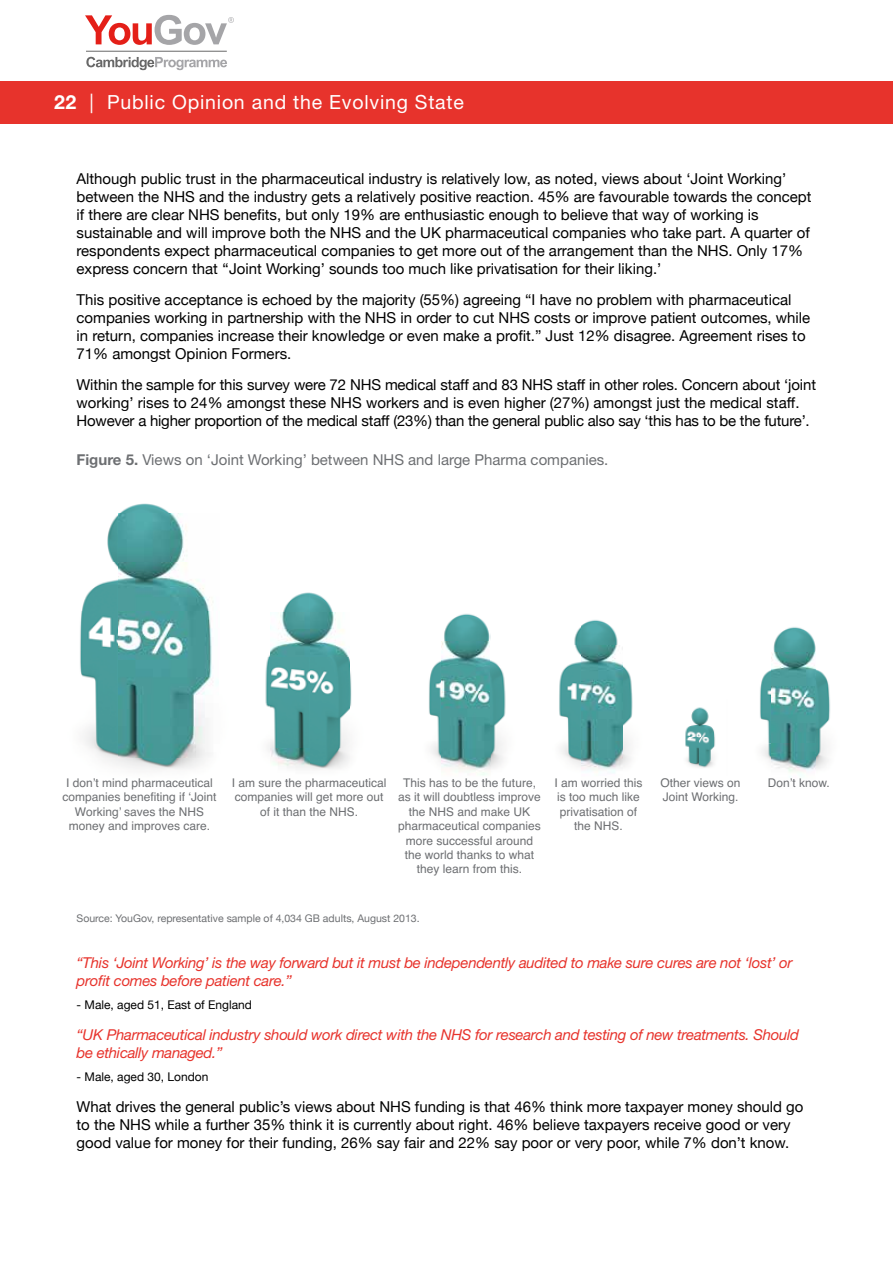
<style>
.page{position:relative;width:893px;height:1263px;background:#fff}
.page>*{position:absolute;margin:0;border:0;box-sizing:border-box;transform-origin:0 0}
.t1{font:19.5px "Helvetica Neue";letter-spacing:.04em;color:#fff}
.t2{font:15px/18px "Helvetica Neue";color:#000}
.t3{font:italic 15px/18px "Helvetica Neue";letter-spacing:-.02em;color:#e7332c}
.t4{font:15px "Helvetica Neue";color:#6d6f72}
.t5{font:12px/14.4px "Helvetica";color:#6d6f72;text-align:center}
.t6{font:12px "Helvetica Neue";color:#000}
.t7{font:10.5px "Helvetica Neue";color:#6d6f72}
.s1{font-weight:700}
</style>
<div class="page">
<div style="left:0;top:81px;width:893px;height:42px;background:#e7332c"></div>
<svg style="left:86px;top:57px;width:141px;height:13px"></svg>
<svg style="left:85px;top:15px;width:149px;height:30px"></svg>
<hr style="left:86px;top:51px;width:141px;height:1px;background:#686868">
<img style="left:760px;top:627px;width:70px;height:149px">
<img style="left:444px;top:613px;width:47px;height:28px">
<img style="left:429px;top:641px;width:77px;height:100px">
<img style="left:431px;top:741px;width:72px;height:34px">
<img style="left:80px;top:503px;width:139px;height:256px">
<img style="left:104px;top:759px;width:100px;height:11px">
<img style="left:265px;top:592px;width:87px;height:178px">
<img style="left:559px;top:619px;width:74px;height:154px">
<img style="left:685px;top:707px;width:30px;height:61px">
<h1 class="t1" style="left:54px;top:90px;width:411px"><span class="s1">22</span> | Public Opinion and the Evolving State</h1>
<p class="t2" style="left:77px;top:171px;width:736px">Although public trust in the pharmaceutical industry is relatively low, as noted, views about ‘Joint Working’ between the NHS and the industry gets a relatively positive reaction. 45% are favourable towards the concept if there are clear NHS benefits, but only 19% are enthusiastic enough to believe that way of working is sustainable and will improve both the NHS and the UK pharmaceutical companies who take part. A quarter of respondents expect pharmaceutical companies to get more out of the arrangement than the NHS. Only 17% express concern that ‘‘Joint Working’ sounds too much like privatisation for their liking. ’</p>
<p class="t2" style="left:77px;top:292px;width:735px">This positive acceptance is echoed by the majority (55%) agreeing “I have no problem with pharmaceutical companies working in partnership with the NHS in order to cut NHS costs or improve patient outcomes, while in return, companies increase their knowledge or even make a profit.” Just 12% disagree. Agreement rises to 71% amongst Opinion Formers.</p>
<p class="t2" style="left:77px;top:376px;width:741px">Within the sample for this survey were 72 NHS medical staff and 83 NHS staff in other roles. Concern about ‘joint working’ rises to 24% amongst these NHS workers and is even higher (27%) amongst just the medical staff.<br>However a higher proportion of the medical staff (23%) than the general public also say ‘this has to be the future’.</p>
<p class="t4" style="left:77px;top:451px;width:533px"><span class="s1">Figure 5.</span> Views on ‘Joint Working’ between NHS and large Pharma companies.</p>
<p class="t5" style="left:63px;top:776px;width:156px">I don’t mind pharmaceutical companies benefiting if ‘Joint<br>Working’ saves the NHS money and improves care.</p>
<p class="t5" style="left:232px;top:776px;width:156px">I am sure the pharmaceutical companies will get more out of it than the NHS.</p>
<p class="t5" style="left:555px;top:776px;width:90px">I am worried this is too much like privatisation of the NHS.</p>
<p class="t5" style="left:661px;top:776px;width:82px;text-align:left">Other views on<br>Joint Working.</p>
<p class="t5" style="left:403px;top:776px;width:134px">This has to be the future,</p>
<p class="t5" style="left:768px;top:776px;width:64px">Don’t know.</p>
<p class="t5" style="left:398px;top:790px;width:144px">as it will doubtless improve the NHS and make UK pharmaceutical companies more successful around the world thanks to what they learn from this.</p>
<p class="t7" style="left:77px;top:911px;width:343px">Source: YouGov, representative sample of 4,034 GB adults, August 2013.</p>
<p class="t3" style="left:77px;top:954px;width:717px">“This ‘Joint Working’ is the way forward but it must be independently audited to make sure cures are not ‘lost’ or profit comes before patient care.”</p>
<p class="t6" style="left:77px;top:996px;width:177px">- Male, aged 51, East of England</p>
<p class="t3" style="left:77px;top:1025px;width:724px">“UK Pharmaceutical industry should work direct with the NHS for research and testing of new treatments. Should be ethically managed.”</p>
<p class="t6" style="left:77px;top:1068px;width:133px">- Male, aged 30, London</p>
<p class="t2" style="left:77px;top:1098px;width:728px">What drives the general public’s views about NHS funding is that 46% think more taxpayer money should go to the NHS while a further 35% think it is currently about right. 46% believe taxpayers receive good or very good value for money for their funding, 26% say fair and 22% say poor or very poor, while 7% don’t know.</p>
</div>
